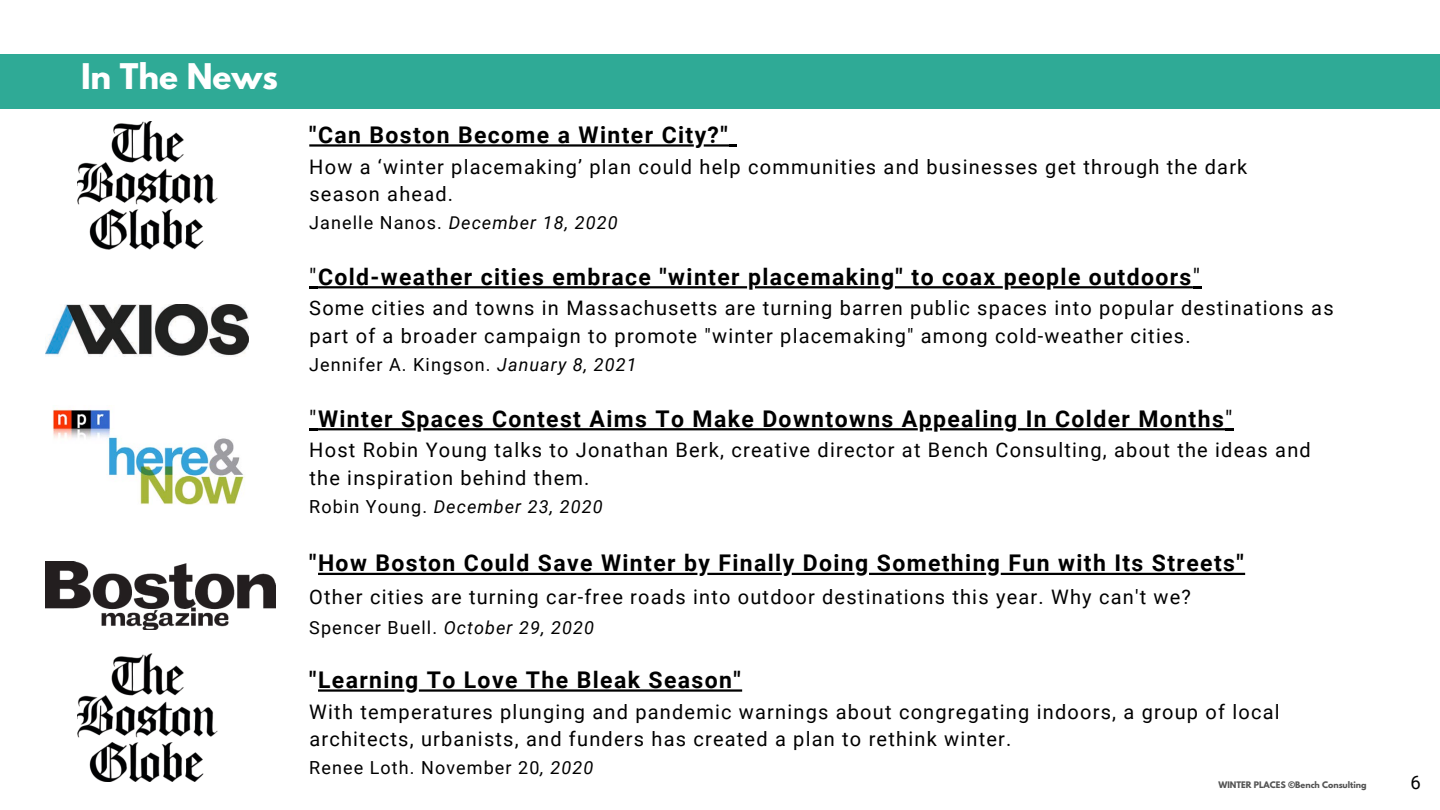
<style>
.page{position:relative;width:1440px;height:810px;background:#fff}
.page>*{position:absolute;margin:0;border:0;box-sizing:border-box;transform-origin:0 0}
.t1{font:700 31.3px "League Spartan";color:#fff}
.t2{font:700 23px "Roboto";letter-spacing:.06em;color:#000}
.t3{font:20px/27.8px "Roboto";letter-spacing:.06em;color:#000}
.t4{font:18.5px "Roboto";color:#000}
.t5{font:italic 18px "Roboto";letter-spacing:.06em;color:#000}
.t6{font:18px "Roboto";letter-spacing:.06em;color:#000}
.t7{font:700 8px "League Spartan";color:#545454}
.s1{font-style:normal}
.s2{font-weight:400}
.s3{font-style:italic}
</style>
<div class="page">
<div style="left:0;top:54px;width:1440px;height:55px;background:#2faa96"></div>
<img style="left:77px;top:121px;width:140px;height:128px">
<img style="left:46px;top:304px;width:202px;height:53px">
<img style="left:52px;top:408px;width:193px;height:97px">
<img style="left:46px;top:562px;width:229px;height:68px">
<hr style="left:704px;top:144px;width:25px;height:3px;background:#000">
<hr style="left:309px;top:144px;width:385px;height:3px;background:#000">
<svg style="left:729px;top:144px;width:7px;height:3px"></svg>
<svg style="left:309px;top:286px;width:9px;height:2px"></svg>
<hr style="left:1053px;top:286px;width:140px;height:2px;background:#000">
<hr style="left:1011px;top:286px;width:34px;height:2px;background:#000">
<hr style="left:895px;top:286px;width:108px;height:2px;background:#000">
<hr style="left:755px;top:286px;width:125px;height:2px;background:#000">
<hr style="left:318px;top:286px;width:429px;height:2px;background:#000">
<svg style="left:1193px;top:286px;width:9px;height:2px"></svg>
<svg style="left:309px;top:428px;width:9px;height:2px"></svg>
<hr style="left:1018px;top:428px;width:207px;height:2px;background:#000">
<hr style="left:940px;top:428px;width:63px;height:2px;background:#000">
<svg style="left:926px;top:428px;width:6px;height:2px"></svg>
<hr style="left:423px;top:428px;width:495px;height:2px;background:#000">
<hr style="left:318px;top:428px;width:98px;height:2px;background:#000">
<svg style="left:1225px;top:428px;width:9px;height:2px"></svg>
<hr style="left:1001px;top:573px;width:244px;height:2px;background:#000">
<hr style="left:869px;top:573px;width:117px;height:2px;background:#000">
<hr style="left:792px;top:573px;width:63px;height:2px;background:#000">
<hr style="left:707px;top:573px;width:75px;height:2px;background:#000">
<hr style="left:318px;top:573px;width:379px;height:2px;background:#000">
<img style="left:77px;top:654px;width:140px;height:128px">
<hr style="left:419px;top:689px;width:323px;height:3px;background:#000">
<hr style="left:318px;top:689px;width:86px;height:3px;background:#000">
<h1 class="t1" style="left:81px;top:61px;width:198px">In The News</h1>
<p class="t2" style="left:309px;top:119px;width:420px">"Can Boston Become a Winter City?"</p>
<p class="t3" style="left:309px;top:152px;width:940px">How a ‘winter placemaking’ plan could help communities and businesses get through the dark season ahead.</p>
<p class="t5" style="left:309px;top:210px;width:310px"><span class="s1">Janelle Nanos.</span> December 18, 2020</p>
<p class="t2" style="left:309px;top:260px;width:892px"><span class="s2">"</span>Cold-weather cities embrace "winter placemaking" to coax people outdoors<span class="s2">"</span></p>
<p class="t3" style="left:309px;top:294px;width:1026px">Some cities and towns in Massachusetts are turning barren public spaces into popular destinations as part of a broader campaign to promote "winter placemaking" among cold-weather cities.</p>
<p class="t6" style="left:309px;top:352px;width:329px">Jennifer A. Kingson. <span class="s3">January 8, 2021</span></p>
<p class="t2" style="left:309px;top:402px;width:925px"><span class="s2">"</span>Winter Spaces Contest Aims To Make Downtowns Appealing In Colder Months<span class="s2">"</span></p>
<p class="t3" style="left:309px;top:436px;width:1003px">Host Robin Young talks to Jonathan Berk, creative director at Bench Consulting, about the ideas and the inspiration behind them.</p>
<p class="t5" style="left:309px;top:494px;width:295px"><span class="s1">Robin Young.</span> December 23, 2020</p>
<p class="t2" style="left:309px;top:547px;width:936px">"How Boston Could Save Winter by Finally Doing Something Fun with Its Streets"</p>
<p class="t3" style="left:309px;top:583px;width:883px">Other cities are turning car-free roads into outdoor destinations this year. Why can't we?</p>
<p class="t5" style="left:309px;top:615px;width:286px"><span class="s1">Spencer Buell.</span> October 29, 2020</p>
<p class="t2" style="left:309px;top:664px;width:433px">"Learning To Love The Bleak Season"</p>
<p class="t3" style="left:309px;top:697px;width:972px">With temperatures plunging and pandemic warnings about congregating indoors, a group of local architects, urbanists, and funders has created a plan to rethink winter.</p>
<p class="t6" style="left:309px;top:755px;width:286px">Renee Loth. November 20<span class="s3">, 2020</span></p>
<p class="t7" style="left:1218px;top:781px;width:150px">WINTER PLACES ©Bench Consulting</p>
<p class="t4" style="left:1410px;top:769px;width:12px">6</p>
</div>
